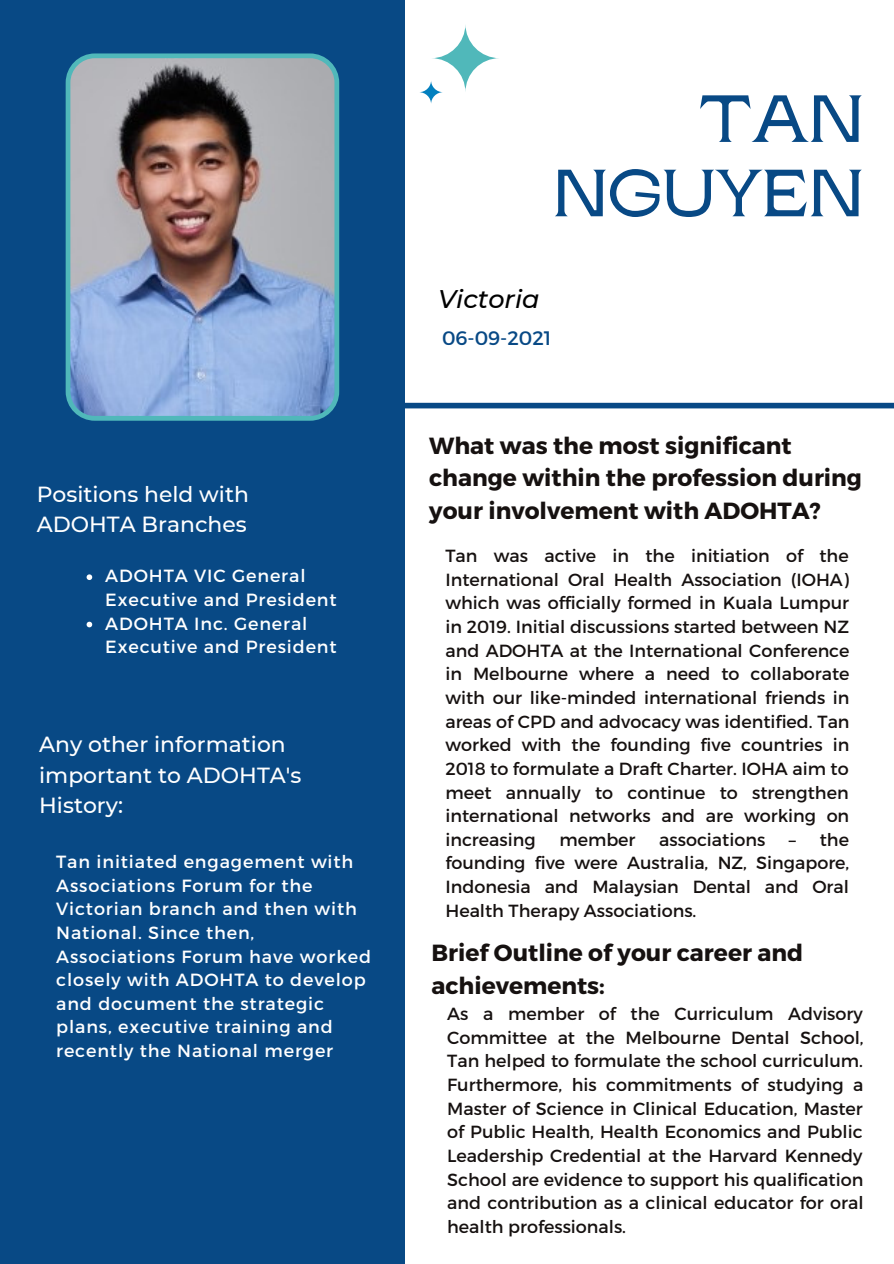
<style>
.page{position:relative;width:894px;height:1264px;background:#fff}
.page>*{position:absolute;margin:0;border:0;box-sizing:border-box;transform-origin:0 0}
.t1{font:600 66.45px "Rasputin";color:#084985}
.t2{font:italic 500 25.5px "Montserrat";color:#000}
.t3{font:700 23.4px/32.7px "Montserrat";color:#161110}
.t4{font:500 21.9px/30.5px "Montserrat";color:#fff}
.t5{font:19.5px "Montserrat";color:#084985}
.t6{font:17.7px/23.7px "Montserrat";letter-spacing:.05em;color:#fff}
.t7{font:17.55px/23.7px "Montserrat";color:#161110;text-align:justify}
</style>
<div class="page">
<div style="left:0;top:403px;width:893px;height:5px;background:#084985"></div>
<div style="left:0;top:0;width:404px;height:1263px;background:#084985"></div>
<img style="left:66px;top:53px;width:273px;height:368px">
<svg style="left:431px;top:24px;width:68px;height:68px"></svg>
<svg style="left:419px;top:80px;width:24px;height:24px"></svg>
<svg style="left:87px;top:574px;width:5px;height:6px"></svg>
<svg style="left:87px;top:621px;width:5px;height:6px"></svg>
<p class="t4" style="left:37px;top:478px;width:214px">Positions held with<br>ADOHTA Branches</p>
<p class="t6" style="left:105px;top:563px;width:233px">ADOHTA VIC General<br>Executive and President</p>
<p class="t6" style="left:105px;top:610px;width:233px">ADOHTA Inc. General<br>Executive and President</p>
<p class="t4" style="left:39px;top:729px;width:263px">Any other information important to ADOHTA's<br>History:</p>
<p class="t6" style="left:56px;top:848px;width:316px">Tan initiated engagement with<br>Associations Forum for the<br>Victorian branch and then with<br>National. Since then,<br>Associations Forum have worked closely with ADOHTA to develop and document the strategic plans, executive training and recently the National merger</p>
<p class="t1" style="left:699px;top:82px;width:166px">TAN</p>
<p class="t1" style="left:553px;top:157px;width:312px">NGUYEN</p>
<p class="t2" style="left:438px;top:283px;width:103px">Victoria</p>
<p class="t5" style="left:442px;top:325px;width:111px">06-09-2021</p>
<p class="t3" style="left:429px;top:428px;width:434px">What was the most significant change within the profession during your involvement with ADOHTA?</p>
<p class="t7" style="left:445px;top:543px;width:405px">Tan was active in the initiation of the International Oral Health Association (IOHA) which was officially formed in Kuala Lumpur in 2019. Initial discussions started between NZ and ADOHTA at the International Conference in Melbourne where a need to collaborate with our like-minded international friends in areas of CPD and advocacy was identified. Tan worked with the founding five countries in 2018 to formulate a Draft Charter. IOHA aim to meet annually to continue to strengthen international networks and are working on increasing</p>
<p class="t7" style="left:559px;top:826px;width:78px">member</p>
<p class="t7" style="left:659px;top:826px;width:107px">associations</p>
<p class="t7" style="left:445px;top:826px;width:405px;text-indent:343px">– the founding five were Australia, NZ, Singapore, Indonesia and Malaysian Dental and Oral Health Therapy Associations.</p>
<p class="t3" style="left:431px;top:935px;width:373px">Brief Outline of your career and achievements:</p>
<p class="t7" style="left:447px;top:1000px;width:418px">As a member of the Curriculum Advisory Committee at the Melbourne Dental School, Tan helped to formulate the school curriculum.<br>Furthermore, his commitments of studying a Master of Science in Clinical Education, Master of Public Health, Health Economics and Public Leadership Credential at the Harvard Kennedy School are evidence to support his qualification and contribution as a clinical educator for oral health professionals.</p>
</div>
